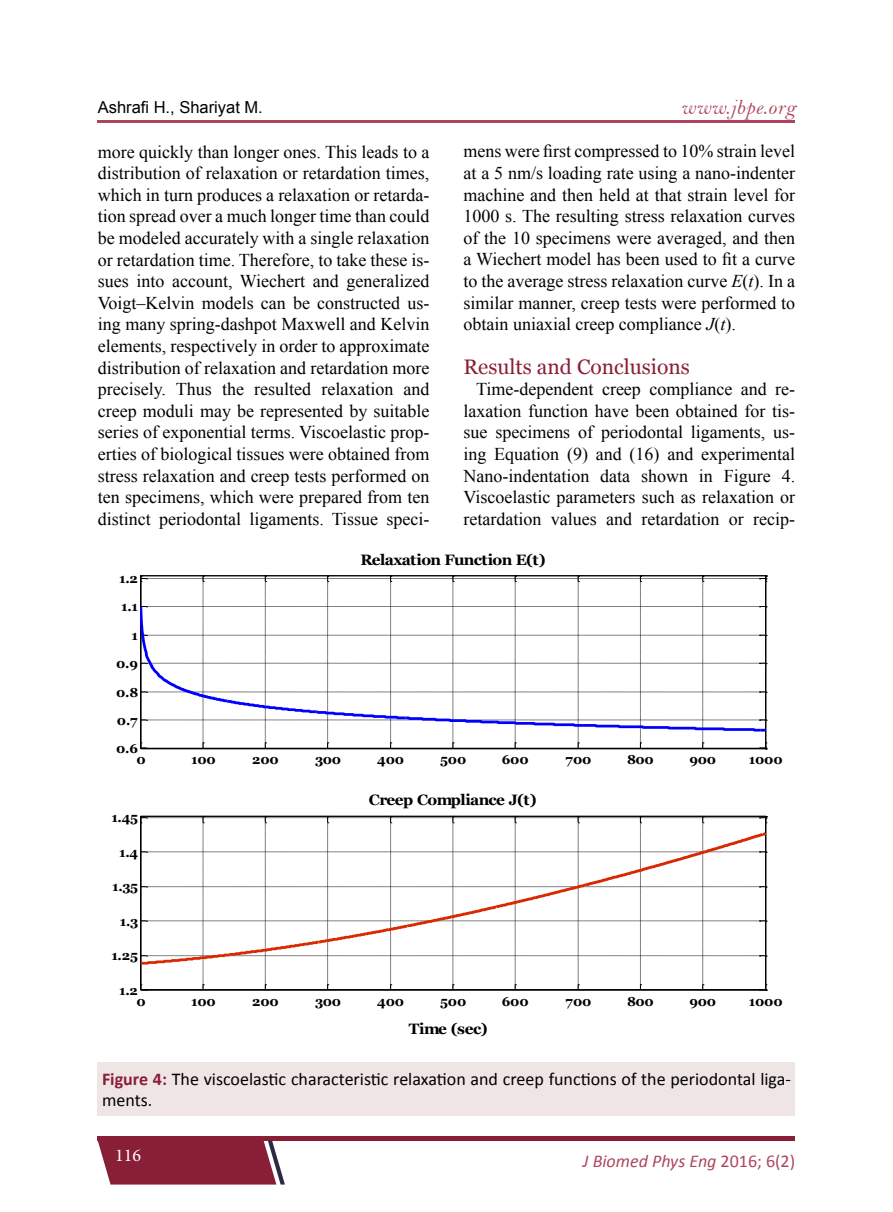
<style>
.page{position:relative;width:893px;height:1212px;background:#fff}
.page>*{position:absolute;margin:0;border:0;box-sizing:border-box;transform-origin:0 0}
.t1{font:21px "Georgia";color:#891f36}
.t2{font:21px "Bell MT Italic";letter-spacing:.03em;color:#ad465c}
.t3{font:18px/21.6px "Times New Roman";color:#000;text-align:justify}
.t4{font:18px/21.6px "Calibri";color:#000}
.t5{font:italic 18px "Calibri";color:#ad465c}
.t6{font:18px "Minion Pro";color:#fff}
.t7{font:16.5px "Arial";color:#000}
.t8{font:700 15px "Georgia";letter-spacing:-.035em;color:#000}
.t9{font:700 13.05px "Georgia";letter-spacing:-.02em;color:#000}
.s1{font-style:italic}
.s2{font-weight:700;color:#891f36}
.s3{font-style:normal}
</style>
<div class="page">
<div style="left:98px;top:1136px;width:697px;height:5px;background:#891f36"></div>
<svg style="left:98px;top:1141px;width:187px;height:43px;background:#913348"></svg>
<hr style="left:98px;top:120px;width:697px;height:2px;background:#ad465c">
<svg style="left:140px;top:575px;width:627px;height:175px"></svg>
<svg style="left:140px;top:816px;width:627px;height:175px"></svg>
<div style="left:98px;top:1062px;width:697px;height:53px;background:#f0e5e5"></div>
<p class="t7" style="left:98px;top:97px;width:167px">Ashrafi H., Shariyat M.</p>
<p class="t2" style="left:681px;top:94px;width:116px">www.jbpe.org</p>
<p class="t3" style="left:98px;top:140px;width:333px">more quickly than longer ones. This leads to a distribution of relaxation or retardation times, which in turn produces a relaxation or retarda&shy;tion spread over a much longer time than could be modeled accurately with a single relaxation or retardation time. Therefore, to take these is&shy;sues into account, Wiechert and generalized Voigt–Kelvin models can be constructed us&shy;ing many spring-dashpot Maxwell and Kelvin elements, respectively in order to approximate distribution of relaxation and retardation more precisely. Thus the resulted relaxation and creep moduli may be represented by suitable series of exponential terms. Viscoelastic prop&shy;erties of biological tissues were obtained from stress relaxation and creep tests performed on ten specimens, which were prepared from ten distinct periodontal ligaments. Tissue speci-</p>
<p class="t3" style="left:463px;top:140px;width:333px">mens were first compressed to 10% strain level at a 5 nm/s loading rate using a nano-indenter machine and then held at that strain level for 1000 s. The resulting stress relaxation curves of the 10 specimens were averaged, and then a Wiechert model has been used to fit a curve to the average stress relaxation curve <span class="s1">E</span>(<span class="s1">t</span>). In a similar manner, creep tests were performed to obtain uniaxial creep compliance <span class="s1">J</span>(<span class="s1">t</span>).</p>
<p class="t1" style="left:463px;top:354px;width:228px">Results and Conclusions</p>
<p class="t3" style="left:463px;top:378px;width:333px;text-indent:13px">Time-dependent creep compliance and re&shy;laxation function have been obtained for tis&shy;sue specimens of periodontal ligaments, us&shy;ing Equation (9) and (16) and experimental Nano-indentation data shown in Figure 4.<br>Viscoelastic parameters such as relaxation or retardation values and retardation or recip-</p>
<p class="t9" style="left:119px;top:570px;width:20px">1.2</p>
<p class="t9" style="left:121px;top:598px;width:19px">1.1</p>
<p class="t9" style="left:132px;top:627px;width:8px">1</p>
<p class="t9" style="left:116px;top:655px;width:23px">0.9</p>
<p class="t9" style="left:116px;top:684px;width:24px">0.8</p>
<p class="t9" style="left:117px;top:712px;width:22px">0.7</p>
<p class="t8" style="left:360px;top:550px;width:187px">Relaxation Function E(t)</p>
<p class="t9" style="left:116px;top:740px;width:23px">0.6</p>
<p class="t9" style="left:137px;top:751px;width:11px">0</p>
<p class="t9" style="left:191px;top:751px;width:26px">100</p>
<p class="t9" style="left:252px;top:751px;width:28px">200</p>
<p class="t9" style="left:315px;top:751px;width:28px">300</p>
<p class="t9" style="left:377px;top:751px;width:28px">400</p>
<p class="t9" style="left:440px;top:751px;width:28px">500</p>
<p class="t9" style="left:502px;top:751px;width:28px">600</p>
<p class="t9" style="left:566px;top:751px;width:28px">700</p>
<p class="t9" style="left:627px;top:751px;width:28px">800</p>
<p class="t9" style="left:689px;top:751px;width:28px">900</p>
<p class="t9" style="left:749px;top:751px;width:35px">1000</p>
<p class="t9" style="left:111px;top:809px;width:28px">1.45</p>
<p class="t9" style="left:119px;top:844px;width:21px">1.4</p>
<p class="t9" style="left:112px;top:878px;width:28px">1.35</p>
<p class="t9" style="left:120px;top:913px;width:20px">1.3</p>
<p class="t9" style="left:111px;top:947px;width:28px">1.25</p>
<p class="t8" style="left:369px;top:790px;width:169px">Creep Compliance J(t)</p>
<p class="t9" style="left:119px;top:982px;width:20px">1.2</p>
<p class="t9" style="left:137px;top:993px;width:11px">0</p>
<p class="t9" style="left:191px;top:993px;width:26px">100</p>
<p class="t9" style="left:252px;top:993px;width:28px">200</p>
<p class="t9" style="left:315px;top:993px;width:28px">300</p>
<p class="t9" style="left:377px;top:993px;width:28px">400</p>
<p class="t9" style="left:440px;top:993px;width:28px">500</p>
<p class="t9" style="left:502px;top:993px;width:28px">600</p>
<p class="t9" style="left:566px;top:993px;width:28px">700</p>
<p class="t9" style="left:627px;top:993px;width:28px">800</p>
<p class="t9" style="left:689px;top:993px;width:28px">900</p>
<p class="t9" style="left:749px;top:993px;width:35px">1000</p>
<p class="t8" style="left:409px;top:1019px;width:80px">Time (sec)</p>
<p class="t4" style="left:102px;top:1068px;width:690px"><span class="s2">Figure 4:</span> The viscoelastic characteristic relaxation and creep functions of the periodontal liga&shy;ments.</p>
<p class="t6" style="left:115px;top:1143px;width:27px">116</p>
<p class="t5" style="left:583px;top:1148px;width:214px">J Biomed Phys Eng <span class="s3">2016; 6(2)</span></p>
</div>
